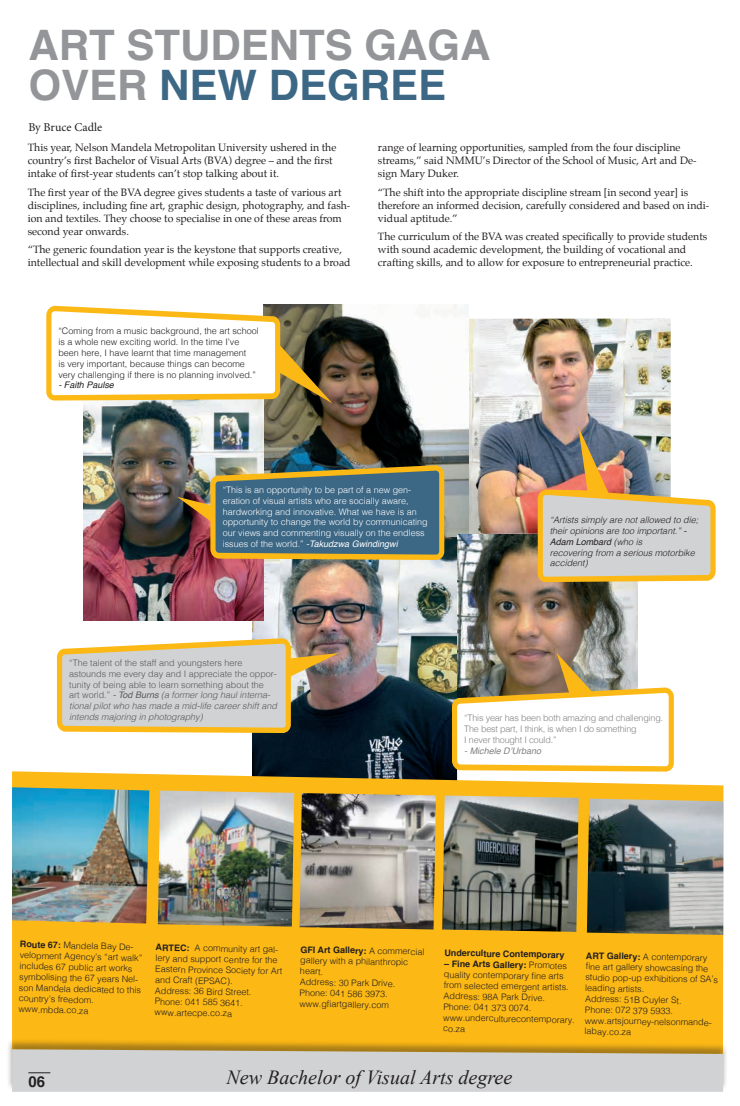
<style>
.page{position:relative;width:740px;height:1106px;background:#fff}
.page>*{position:absolute;margin:0;border:0;box-sizing:border-box;transform-origin:0 0}
.t1{font:700 42px/40px "Helvetica";color:#939598}
.t2{font:italic 20px "Times New Roman";color:#231f20}
.t3{font:700 15px "Helvetica";color:#231f20}
.t4{font:12px "Minion Pro";color:#231f20}
.t5{font:10.5px/13px "Palatino";color:#231f20}
.t6{font:300 9px/10.8px "Helvetica";color:#231f20}
.t7{font:300 9px/10.8px "Helvetica";color:#fff}
.t8{font:300 9px/10.8px "Helvetica";color:#57585a}
.t9{font:italic 300 9px/10.8px "Helvetica";color:#231f20}
.t10{font:300 9px/10.8px "Helvetica";letter-spacing:-.02em;color:#808285}
.t11{font:700 9px "Helvetica";color:#231f20}
.t12{font:italic 9px "Helvetica";color:#808285}
.t13{font:italic 9px "Helvetica";color:#231f20}
.s1{color:#3c6785}
.s2{font-weight:400;font-style:italic}
.s3{font-style:italic}
.s4{font-weight:400}
.s5{font-weight:700}
</style>
<div class="page">
<img style="left:252px;top:536px;width:205px;height:235px">
<div style="left:12px;top:771px;width:711px;height:267px;background:#fcb814"></div>
<img style="left:469px;top:318px;width:202px;height:216px">
<img style="left:263px;top:304px;width:206px;height:232px">
<img style="left:84px;top:403px;width:179px;height:217px">
<img style="left:177px;top:465px;width:267px;height:95px">
<div style="left:6px;top:1038px;width:722px;height:53px;background:#231f20;opacity:.4"></div>
<svg style="left:12px;top:1049px;width:711px;height:42px;background:#ceccc8"></svg>
<img style="left:457px;top:534px;width:181px;height:119px">
<img style="left:12px;top:787px;width:137px;height:136px">
<img style="left:158px;top:790px;width:136px;height:136px">
<img style="left:299px;top:793px;width:137px;height:136px">
<img style="left:442px;top:795px;width:137px;height:136px">
<img style="left:587px;top:798px;width:136px;height:137px">
<svg style="left:46px;top:306px;width:286px;height:97px"></svg>
<svg style="left:57px;top:638px;width:282px;height:95px;background:#c7beaa"></svg>
<svg style="left:452px;top:653px;width:223px;height:119px"></svg>
<img style="left:538px;top:426px;width:177px;height:157px">
<h1 class="t1" style="left:28px;top:26px;width:463px">ART STUDENTS GAGA<br>OVER <span class="s1">NEW DEGREE</span></h1>
<h3 class="t4" style="left:28px;top:119px;width:75px">By Bruce Cadle</h3>
<p class="t5" style="left:28px;top:141px;width:310px">This year, Nelson Mandela Metropolitan University ushered in the country’s first Bachelor of Visual Arts (BVA) degree – and the first intake of first-year students can’t stop talking about it.</p>
<p class="t5" style="left:28px;top:185px;width:324px">The first year of the BVA degree gives students a taste of various art disciplines, including fine art, graphic design, photography, and fash&shy;ion and textiles. They choose to specialise in one of these areas from second year onwards.</p>
<p class="t5" style="left:28px;top:243px;width:324px">“The generic foundation year is the keystone that supports creative, intellectual and skill development while exposing students to a broad</p>
<p class="t6" style="left:58px;top:325px;width:202px">“Coming from a music background, the art school is a whole new exciting world. In the time I’ve been here, I have learnt that time management<br>is very important, because things can become very challenging if there is no planning involved.”</p>
<p class="t13" style="left:58px;top:378px;width:57px">- Faith Paulse</p>
<p class="t5" style="left:378px;top:141px;width:320px">range of learning opportunities, sampled from the four discipline streams,” said NMMU’s Director of the School of Music, Art and De&shy;sign Mary Duker.</p>
<p class="t5" style="left:378px;top:185px;width:333px">“The shift into the appropriate discipline stream [in second year] is therefore an informed decision, carefully considered and based on indi&shy;vidual aptitude.”</p>
<p class="t5" style="left:378px;top:230px;width:331px">The curriculum of the BVA was created specifically to provide students with sound academic development, the building of vocational and crafting skills, and to allow for exposure to entrepreneurial practice.</p>
<p class="t7" style="left:223px;top:484px;width:207px">“This is an opportunity to be part of a new gen&shy;eration of visual artists who are socially aware, hardworking and innovative. What we have is an opportunity to change the world by communicating our views and commenting visually on the endless issues of the world.” <span class="s2">-Takudzwa Gwindingwi</span></p>
<p class="t8" style="left:69px;top:657px;width:209px">“The talent of the staff and youngsters here astounds me every day and I appreciate the oppor&shy;tunity of being able to learn something about the<br>art world.” <span class="s2">- Tod Burns</span> <span class="s3">(a former long haul interna&shy;tional pilot who has made a mid-life career shift and intends majoring in photography)</span></p>
<p class="t9" style="left:550px;top:514px;width:150px">“Artists simply are not allowed to die; their opinions are too important.” <span class="s4">-<br>Adam Lombard</span> (who is<br>recovering from a serious motorbike accident)</p>
<p class="t10" style="left:464px;top:712px;width:200px">“This year has been both amazing and challenging.<br>The best part, I think, is when I do something<br>I never thought I could.”</p>
<p class="t12" style="left:464px;top:743px;width:79px">- Michele D’Urbano</p>
<p class="t6" style="left:20px;top:938px;width:124px;rotate:1deg"><span class="s5">Route 67:</span> Mandela Bay De&shy;velopment Agency’s “art walk” includes 67 public art works symbolising the 67 years Nel&shy;son Mandela dedicated to this country’s freedom. www.mbda.co.za</p>
<p class="t6" style="left:156px;top:941px;width:129px;rotate:1deg"><span class="s5">ARTEC:</span> A community art gal&shy;lery and support centre for the<br>Eastern Province Society for Art and Craft (EPSAC).<br>Address: 36 Bird Street.<br>Phone: 041 585 3641. www.artecpe.co.za</p>
<p class="t6" style="left:300px;top:943px;width:126px;rotate:1deg"><span class="s5">GFI Art Gallery:</span> A commercial gallery with a philanthropic heart.<br>Address: 30 Park Drive.<br>Phone: 041 586 3973.<br>www.gfi artgallery.com</p>
<p class="t11" style="left:444px;top:945px;width:122px;rotate:1deg">Underculture Contemporary</p>
<p class="t6" style="left:444px;top:957px;width:133px;rotate:1deg"><span class="s5">– Fine Arts Gallery:</span> Promotes quality contemporary fi ne arts from selected emergent artists.<br>Address: 98A Park Drive.<br>Phone: 041 373 0074. www.underculturecontemporary. co.za</p>
<p class="t6" style="left:586px;top:949px;width:134px;rotate:1deg"><span class="s5">ART Gallery:</span> A contemporary<br>fi ne art gallery showcasing the studio pop-up exhibitions of SA’s leading artists.<br>Address: 51B Cuyler St.<br>Phone: 072 379 5933. www.artsjourney-nelsonmande&shy;labay.co.za</p>
<h3 class="t3" style="left:28px;top:1070px;width:18px">06</h3>
<h2 class="t2" style="left:227px;top:1063px;width:287px">New Bachelor of Visual Arts degree</h2>
</div>
